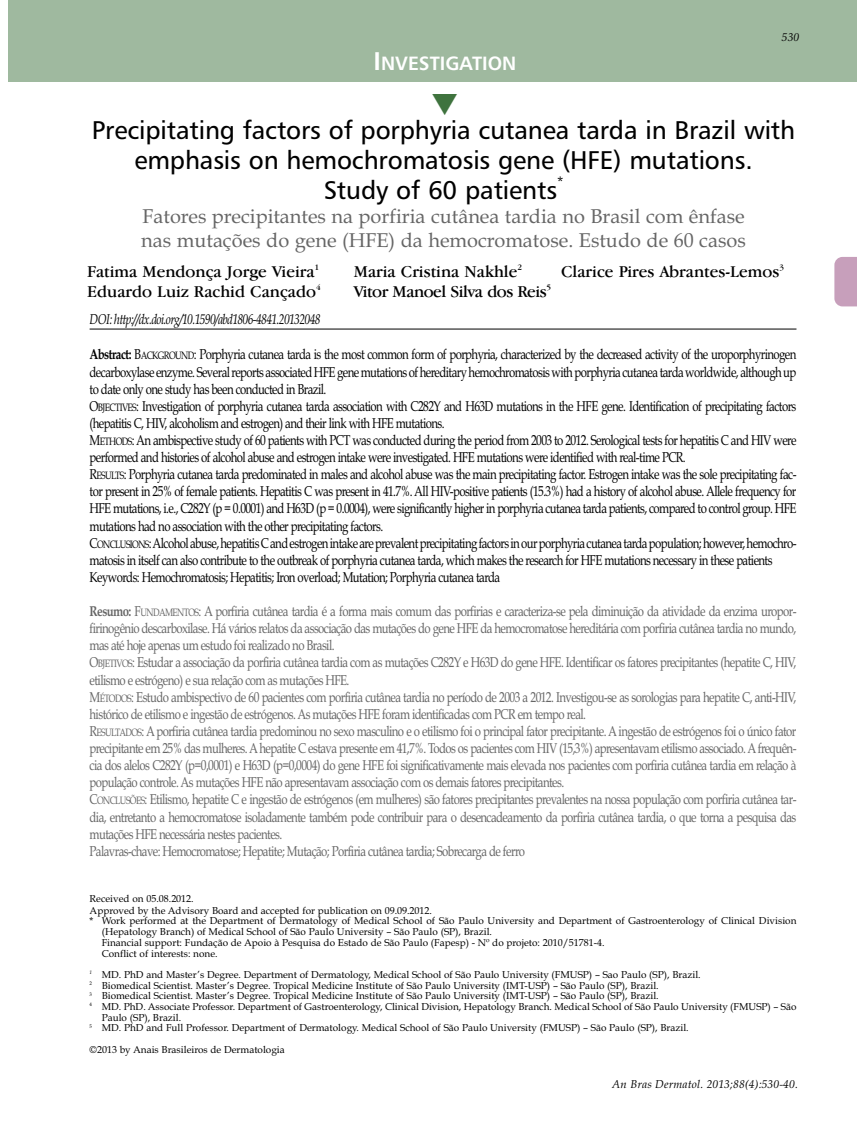
<style>
.page{position:relative;width:864px;height:1132px;background:#fff}
.page>*{position:absolute;margin:0;border:0;box-sizing:border-box;transform-origin:0 0}
.t1{font:25.65px/30px "Humanist 777 BT Roman B";letter-spacing:-.005em;color:#000;text-align:center}
.t2{font:19.95px/24.3px "Book Antiqua";color:#666}
.t3{font:19.2px "Humanist 777 BT Bold B";color:#fff}
.t4{font:17.1px "Garamond IT Cby BT";color:#000}
.t5{font:17.1px "Garamond IT Cby BT";letter-spacing:-.025em;color:#000}
.t6{font:14.25px/17.1px "Book Antiqua";letter-spacing:-.05em;color:#666;scale:.8 1}
.t7{font:14.25px/17.1px "Book Antiqua";letter-spacing:-.05em;color:#000;scale:.8 1}
.t8{font:italic 14.25px "Book Antiqua";letter-spacing:-.05em;color:#000;scale:.8 1}
.t9{font:12.9px "Humanist 777 BT Roman B";color:#000}
.t10{font:italic 11.4px "Book Antiqua";letter-spacing:.015em;color:#000}
.t11{font:10.05px/10.6px "Book Antiqua";color:#000}
.t12{font:8.55px "Garamond IT Cby BT";color:#000}
.s1{font-size:25.65px}
.s2{font-weight:700}
.s3{font-size:10.65px}
</style>
<div class="page">
<div style="left:8px;top:0;width:848px;height:82px;background:#9fb99f"></div>
<hr style="left:90px;top:329px;width:706px;height:1px;background:#000">
<svg style="left:834px;top:257px;width:22px;height:49px"></svg>
<h3 class="t3" style="left:374px;top:55px;width:144px"><span class="s1">I</span>NVESTIGATION</h3>
<p class="t10" style="left:782px;top:33px;width:19px">530</p>
<h1 class="t1" style="left:92px;top:117px;width:705px">Precipitating factors of porphyria cutanea tarda in Brazil with emphasis on hemochromatosis gene (HFE) mutations.<br>Study of 60 patients</h1>
<p class="t9" style="left:557px;top:177px;width:8px">*</p>
<h2 class="t2" style="left:141px;top:206px;width:606px">Fatores precipitantes na porfiria cutânea tardia no Brasil com ênfase nas mutações do gene (HFE) da hemocromatose. Estudo de 60 casos</h2>
<p class="t4" style="left:87px;top:265px;width:229px">Fatima Mendonça Jorge Vieira</p>
<p class="t12" style="left:315px;top:263px;width:6px">1</p>
<p class="t4" style="left:354px;top:265px;width:165px">Maria Cristina Nakhle</p>
<p class="t12" style="left:518px;top:263px;width:6px">2</p>
<p class="t4" style="left:561px;top:265px;width:220px">Clarice Pires Abrantes-Lemos</p>
<p class="t12" style="left:779px;top:263px;width:6px">3</p>
<p class="t4" style="left:87px;top:285px;width:230px">Eduardo Luiz Rachid Cançado</p>
<p class="t12" style="left:316px;top:283px;width:6px">4</p>
<p class="t5" style="left:354px;top:285px;width:195px">Vitor Manoel Silva dos Reis</p>
<p class="t12" style="left:546px;top:283px;width:6px">5</p>
<p class="t8" style="left:90px;top:313px;width:290px">DOI: http://dx.doi.org/10.1590/abd1806-4841.20132048</p>
<p class="t7" style="left:90px;top:347px;width:885px"><span class="s2">Abstract:</span> B<span class="s3">ACKGROUND</span>: Porphyria cutanea tarda is the most common form of porphyria, characterized by the decreased activity of the uroporphyrinogen decarboxylase enzyme. Several reports associated HFE gene mutations of hereditary hemochromatosis with porphyria cutanea tarda worldwide, although up to date only one study has been conducted in Brazil.<br>O<span class="s3">BJECTIVES</span>: Investigation of porphyria cutanea tarda association with C282Y and H63D mutations in the HFE gene. Identification of precipitating factors (hepatitis C, HIV, alcoholism and estrogen) and their link with HFE mutations.<br>M<span class="s3">ETHODS</span>: An ambispective study of 60 patients with PCT was conducted during the period from 2003 to 2012. Serological tests for hepatitis C and HIV were performed and histories of alcohol abuse and estrogen intake were investigated. HFE mutations were identified with real-time PCR.<br>R<span class="s3">ESULTS</span>: Porphyria cutanea tarda predominated in males and alcohol abuse was the main precipitating factor. Estrogen intake was the sole precipitating fac&shy;tor present in 25% of female patients. Hepatitis C was present in 41.7%. All HIV-positive patients (15.3%) had a history of alcohol abuse. Allele frequency for HFE mutations, i.e., C282Y (p = 0.0001) and H63D (p = 0.0004), were significantly higher in porphyria cutanea tarda patients, compared to control group. HFE mutations had no association with the other precipitating factors.<br>C<span class="s3">ONCLUSIONS</span>: Alcohol abuse, hepatitis C and estrogen intake are prevalent precipitating factors in our porphyria cutanea tarda population; however, hemochro&shy;matosis in itself can also contribute to the outbreak of porphyria cutanea tarda, which makes the research for HFE mutations necessary in these patients Keywords: Hemochromatosis; Hepatitis; Iron overload; Mutation; Porphyria cutanea tarda</p>
<p class="t6" style="left:90px;top:604px;width:885px"><span class="s2">Resumo:</span> F<span class="s3">UNDAMENTOS</span>: A porfiria cutânea tardia é a forma mais comum das porfirias e caracteriza-se pela diminuição da atividade da enzima uropor&shy;firinogênio descarboxilase. Há vários relatos da associação das mutações do gene HFE da hemocromatose hereditária com porfiria cutânea tardia no mundo, mas até hoje apenas um estudo foi realizado no Brasil.<br>O<span class="s3">BJETIVOS</span>: Estudar a associação da porfiria cutânea tardia com as mutações C282Y e H63D do gene HFE. Identificar os fatores precipitantes (hepatite C, HIV, etilismo e estrógeno) e sua relação com as mutações HFE.<br>M<span class="s3">ÉTODOS</span>: Estudo ambispectivo de 60 pacientes com porfiria cutânea tardia no período de 2003 a 2012. Investigou-se as sorologias para hepatite C, anti-HIV, histórico de etilismo e ingestão de estrógenos. As mutações HFE foram identificadas com PCR em tempo real.<br>R<span class="s3">ESULTADOS</span>: A porfiria cutânea tardia predominou no sexo masculino e o etilismo foi o principal fator precipitante. A ingestão de estrógenos foi o único fator precipitante em 25% das mulheres. A hepatite C estava presente em 41,7%. Todos os pacientes com HIV (15,3%) apresentavam etilismo associado. A frequên&shy;cia dos alelos C282Y (p=0,0001) e H63D (p=0,0004) do gene HFE foi significativamente mais elevada nos pacientes com porfiria cutânea tardia em relação à população controle. As mutações HFE não apresentavam associação com os demais fatores precipitantes.<br>C<span class="s3">ONCLUSÕES</span>: Etilismo, hepatite C e ingestão de estrógenos (em mulheres) são fatores precipitantes prevalentes na nossa população com porfiria cutânea tar&shy;dia, entretanto a hemocromatose isoladamente também pode contribuir para o desencadeamento da porfiria cutânea tardia, o que torna a pesquisa das mutações HFE necessária nestes pacientes.<br>Palavras-chave: Hemocromatose; Hepatite; Mutação; Porfiria cutânea tardia; Sobrecarga de ferro</p>
<p class="t11" style="left:90px;top:893px;width:344px;line-height:12px">Received on 05.08.2012.<br>Approved by the Advisory Board and accepted for publication on 09.09.2012.</p>
<p class="t11" style="left:102px;top:916px;width:696px;text-indent:-12px">* Work performed at the Department of Dermatology of Medical School of São Paulo University and Department of Gastroenterology of Clinical Division (Hepatology Branch) of Medical School of São Paulo University – São Paulo (SP), Brazil.<br>Financial support: Fundação de Apoio à Pesquisa do Estado de São Paulo (Fapesp) - Nº do projeto: 2010/51781-4.<br>Conflict of interests: none.</p>
<p class="t11" style="left:90px;top:970px;width:613px"><sup>1</sup> MD. PhD and Master’s Degree. Department of Dermatology, Medical School of São Paulo University (FMUSP) – Sao Paulo (SP), Brazil.</p>
<p class="t11" style="left:90px;top:980px;width:571px"><sup>2</sup> Biomedical Scientist. Master’s Degree. Tropical Medicine Institute of São Paulo University (IMT-USP) – São Paulo (SP), Brazil.</p>
<p class="t11" style="left:90px;top:991px;width:571px"><sup>3</sup> Biomedical Scientist. Master’s Degree. Tropical Medicine Institute of São Paulo University (IMT-USP) – São Paulo (SP), Brazil.</p>
<p class="t11" style="left:90px;top:1002px;width:708px"><sup>4</sup> MD. PhD. Associate Professor. Department of Gastroenterology, Clinical Division, Hepatology Branch. Medical School of São Paulo University (FMUSP) – São</p>
<p class="t11" style="left:102px;top:1012px;width:81px">Paulo (SP), Brazil.</p>
<p class="t11" style="left:90px;top:1023px;width:601px"><sup>5</sup> MD. PhD and Full Professor. Department of Dermatology. Medical School of São Paulo University (FMUSP) – São Paulo (SP), Brazil.</p>
<p class="t11" style="left:90px;top:1044px;width:197px">©2013 by Anais Brasileiros de Dermatologia</p>
<p class="t10" style="left:612px;top:1079px;width:187px">An Bras Dermatol. 2013;88(4):530-40.</p>
</div>
